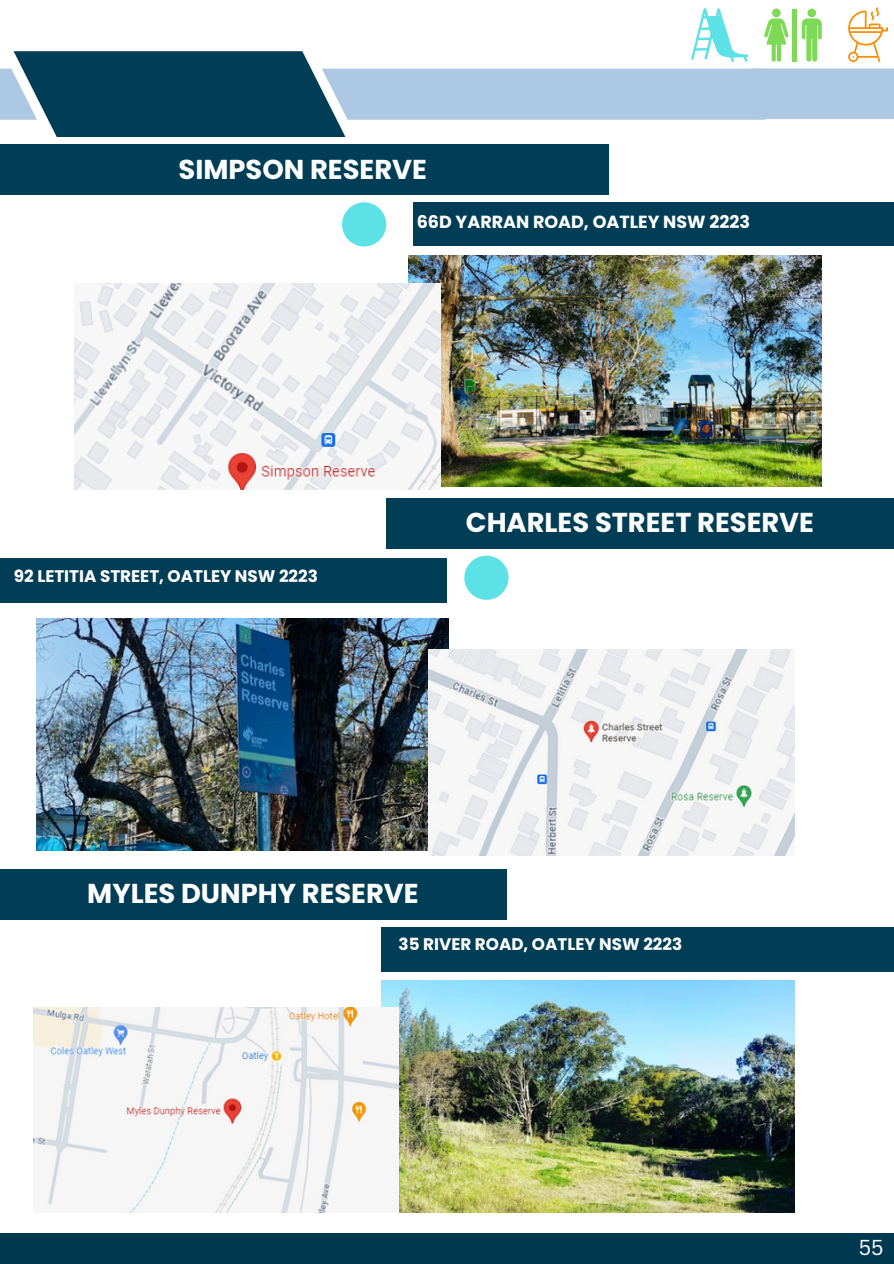
<style>
.page{position:relative;width:894px;height:1264px;background:#fff}
.page>*{position:absolute;margin:0;border:0;box-sizing:border-box;transform-origin:0 0}
.t1{font:700 27.3px "Poppins";color:#fff}
.t2{font:21px "Canva Sans";color:#fff}
.t3{font:700 17.55px "Poppins";color:#fff}
.t4{font:700 16.8px "Poppins";color:#fff}
</style>
<div class="page">
<div style="left:0;top:144px;width:608px;height:51px;background:#013d55"></div>
<div style="left:386px;top:498px;width:507px;height:51px;background:#013d55"></div>
<div style="left:0;top:558px;width:446px;height:45px;background:#013d55"></div>
<div style="left:0;top:868px;width:506px;height:51px;background:#013d55"></div>
<div style="left:381px;top:926px;width:512px;height:45px;background:#013d55"></div>
<div style="left:413px;top:202px;width:480px;height:43px;background:#013d55"></div>
<div style="left:342px;top:202px;width:44px;height:44px;background:#5ce1e6;border-radius:50%"></div>
<svg style="left:0;top:7px;width:893px;height:130px"></svg>
<img style="left:408px;top:255px;width:412px;height:231px">
<img style="left:75px;top:284px;width:365px;height:205px">
<img style="left:36px;top:619px;width:413px;height:231px">
<img style="left:428px;top:650px;width:366px;height:205px">
<img style="left:381px;top:980px;width:413px;height:232px">
<img style="left:33px;top:1007px;width:366px;height:205px">
<div style="left:0;top:1233px;width:893px;height:30px;background:#003950"></div>
<div style="left:464px;top:555px;width:44px;height:45px;background:#5ce1e6;border-radius:50%"></div>
<p class="t1" style="left:178px;top:150px;width:250px">SIMPSON RESERVE</p>
<h1 class="t3" style="left:416px;top:210px;width:334px">66D YARRAN ROAD, OATLEY NSW 2223</h1>
<p class="t4" style="left:14px;top:564px;width:305px">92 LETITIA STREET, OATLEY NSW 2223</p>
<p class="t1" style="left:465px;top:503px;width:349px">CHARLES STREET RESERVE</p>
<p class="t1" style="left:87px;top:874px;width:333px">MYLES DUNPHY RESERVE</p>
<p class="t4" style="left:398px;top:932px;width:285px">35 RIVER ROAD, OATLEY NSW 2223</p>
<h1 class="t2" style="left:858px;top:1232px;width:26px">55</h1>
</div>
